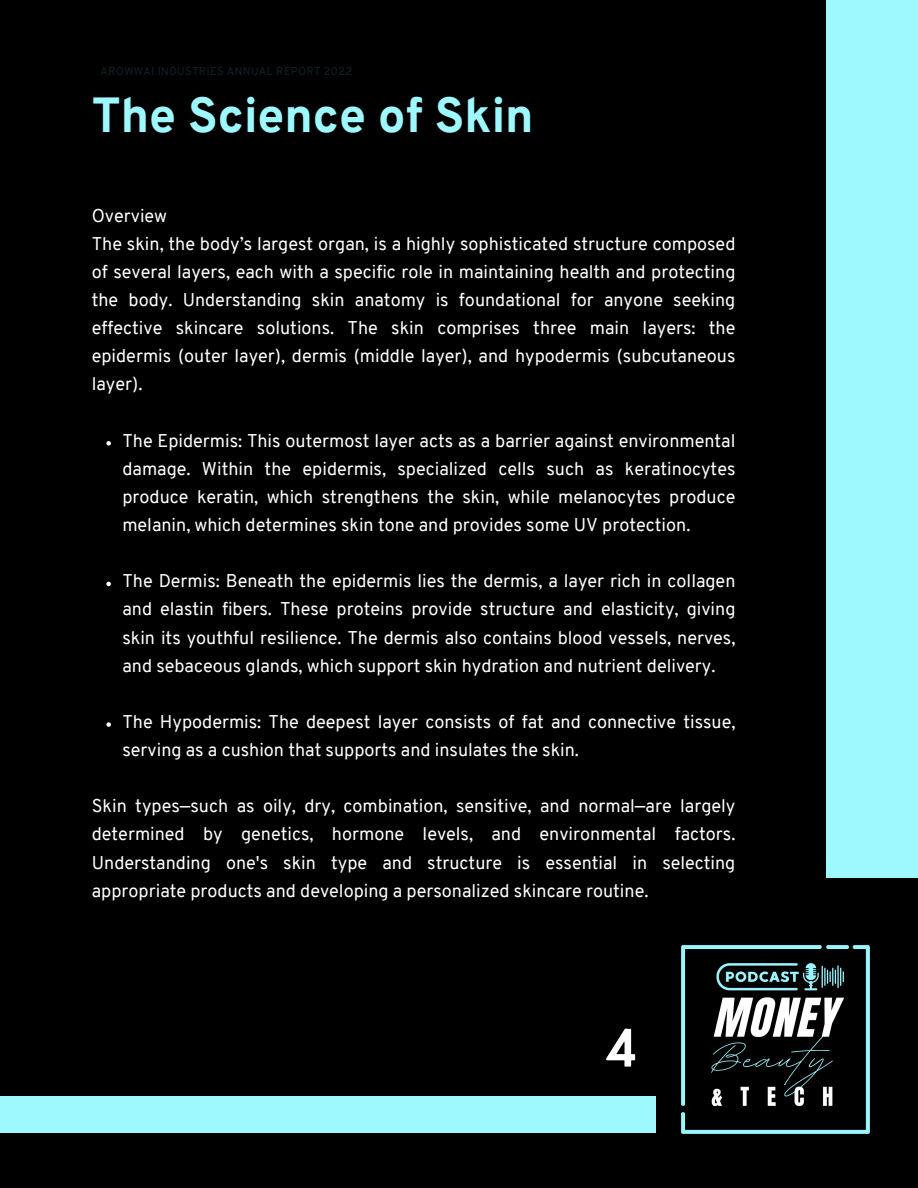
<style>
.page{position:relative;width:918px;height:1188px;background:#000}
.page>*{position:absolute;margin:0;border:0;box-sizing:border-box;transform-origin:0 0}
.t1{font:800 48px "Overpass";color:#9ef9ff}
.t2{font:18px/28.2px "Overpass";color:#fff;text-align:justify}
.t3{font:11.1px "Overpass";letter-spacing:.03em;color:#102226}
</style>
<div class="page">
<svg style="left:106px;top:441px;width:5px;height:5px"></svg>
<svg style="left:106px;top:582px;width:5px;height:4px"></svg>
<svg style="left:106px;top:722px;width:5px;height:5px"></svg>
<div style="left:0;top:1096px;width:655px;height:37px;background:#9ef9ff"></div>
<div style="left:826px;top:0;width:92px;height:878px;background:#9ef9ff"></div>
<img style="left:681px;top:945px;width:189px;height:189px">
<img style="left:606px;top:1028px;width:30px;height:39px">
<h2 class="t3" style="left:100px;top:67px;width:253px">AROWWAI INDUSTRIES ANNUAL REPORT 2022</h2>
<p class="t1" style="left:92px;top:96px;width:443px">The Science of Skin</p>
<h1 class="t2" style="left:92px;top:203px;width:645px;text-align:left">Overview<br>The skin, the body’s largest organ, is a highly sophisticated structure composed of several layers, each with a specific role in maintaining health and protecting the body. Understanding skin anatomy is foundational for anyone seeking effective skincare solutions. The skin comprises three main layers: the epidermis (outer layer), dermis (middle layer), and hypodermis (subcutaneous layer).</h1>
<h2 class="t2" style="left:122px;top:428px;width:615px">The Epidermis: This outermost layer acts as a barrier against environmental damage. Within the epidermis, specialized cells such as keratinocytes produce keratin, which strengthens the skin, while melanocytes produce melanin, which determines skin tone and provides some UV protection.</h2>
<p class="t2" style="left:122px;top:569px;width:615px">The Dermis: Beneath the epidermis lies the dermis, a layer rich in collagen and elastin fibers. These proteins provide structure and elasticity, giving skin its youthful resilience. The dermis also contains blood vessels, nerves, and sebaceous glands, which support skin hydration and nutrient delivery.</p>
<p class="t2" style="left:122px;top:709px;width:615px">The Hypodermis: The deepest layer consists of fat and connective tissue, serving as a cushion that supports and insulates the skin.</p>
<p class="t2" style="left:92px;top:794px;width:645px">Skin types—such as oily, dry, combination, sensitive, and normal—are largely determined by genetics, hormone levels, and environmental factors.<br>Understanding one's skin type and structure is essential in selecting appropriate products and developing a personalized skincare routine.</p>
</div>
